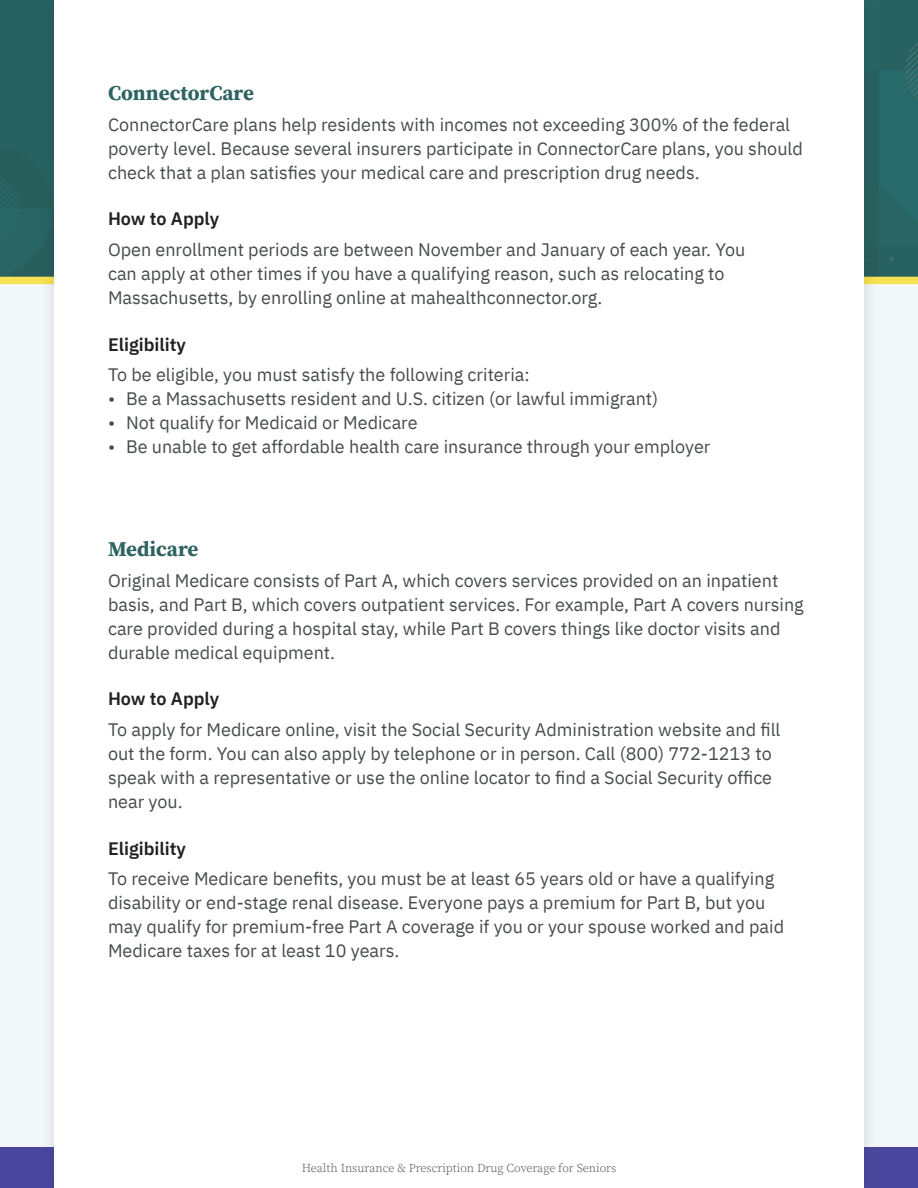
<style>
.page{position:relative;width:918px;height:1188px;background:#f2f7f9}
.page>*{position:absolute;margin:0;border:0;box-sizing:border-box;transform-origin:0 0}
.t1{font:700 21px "Source Serif Pro";color:#2d6361}
.t2{font:18px/24px "IBM Plex Sans";color:#474b49}
.t3{font:600 18px "IBM Plex Sans";color:#231f20}
.t4{font:300 12px "Source Serif Pro";color:#474b49}
</style>
<div class="page">
<div style="left:0;top:0;width:918px;height:280px;background:#2d6361"></div>
<div style="left:0;top:277px;width:918px;height:7px;background:#f5e353"></div>
<div style="left:0;top:1148px;width:918px;height:40px;background:#4b479f"></div>
<div style="left:39px;top:0;width:841px;height:1188px;background:#231f20;opacity:.15"></div>
<div style="left:54px;top:0;width:810px;height:1188px;background:#fff"></div>
<p class="t1" style="left:108px;top:79px;width:147px">ConnectorCare</p>
<p class="t2" style="left:108px;top:111px;width:696px">ConnectorCare plans help residents with incomes not exceeding 300% of the federal poverty level. Because several insurers participate in ConnectorCare plans, you should check that a plan satisfies your medical care and prescription drug needs.</p>
<p class="t3" style="left:108px;top:205px;width:113px">How to Apply</p>
<p class="t2" style="left:108px;top:236px;width:639px">Open enrollment periods are between November and January of each year. You can apply at other times if you have a qualifying reason, such as relocating to<br>Massachusetts, by enrolling online at mahealthconnector.org.</p>
<p class="t3" style="left:108px;top:330px;width:80px">Eligibility</p>
<p class="t2" style="left:108px;top:362px;width:423px">To be eligible, you must satisfy the following criteria:</p>
<p class="t2" style="left:108px;top:386px;width:552px">• Be a Massachusetts resident and U.S. citizen (or lawful immigrant)</p>
<p class="t2" style="left:108px;top:409px;width:311px">• Not qualify for Medicaid or Medicare</p>
<p class="t2" style="left:108px;top:433px;width:604px">• Be unable to get affordable health care insurance through your employer</p>
<p class="t1" style="left:108px;top:535px;width:92px">Medicare</p>
<p class="t2" style="left:108px;top:567px;width:697px">Original Medicare consists of Part A, which covers services provided on an inpatient basis, and Part B, which covers outpatient services. For example, Part A covers nursing care provided during a hospital stay, while Part B covers things like doctor visits and durable medical equipment.</p>
<p class="t3" style="left:108px;top:685px;width:113px">How to Apply</p>
<p class="t2" style="left:108px;top:716px;width:674px">To apply for Medicare online, visit the Social Security Administration website and fill out the form. You can also apply by telephone or in person. Call (800) 772-1213 to speak with a representative or use the online locator to find a Social Security office near you.</p>
<p class="t3" style="left:108px;top:834px;width:80px">Eligibility</p>
<p class="t2" style="left:108px;top:865px;width:678px">To receive Medicare benefits, you must be at least 65 years old or have a qualifying disability or end-stage renal disease. Everyone pays a premium for Part B, but you may qualify for premium-free Part A coverage if you or your spouse worked and paid Medicare taxes for at least 10 years.</p>
<p class="t4" style="left:302px;top:1160px;width:316px">Health Insurance &amp; Prescription Drug Coverage for Seniors</p>
</div>
